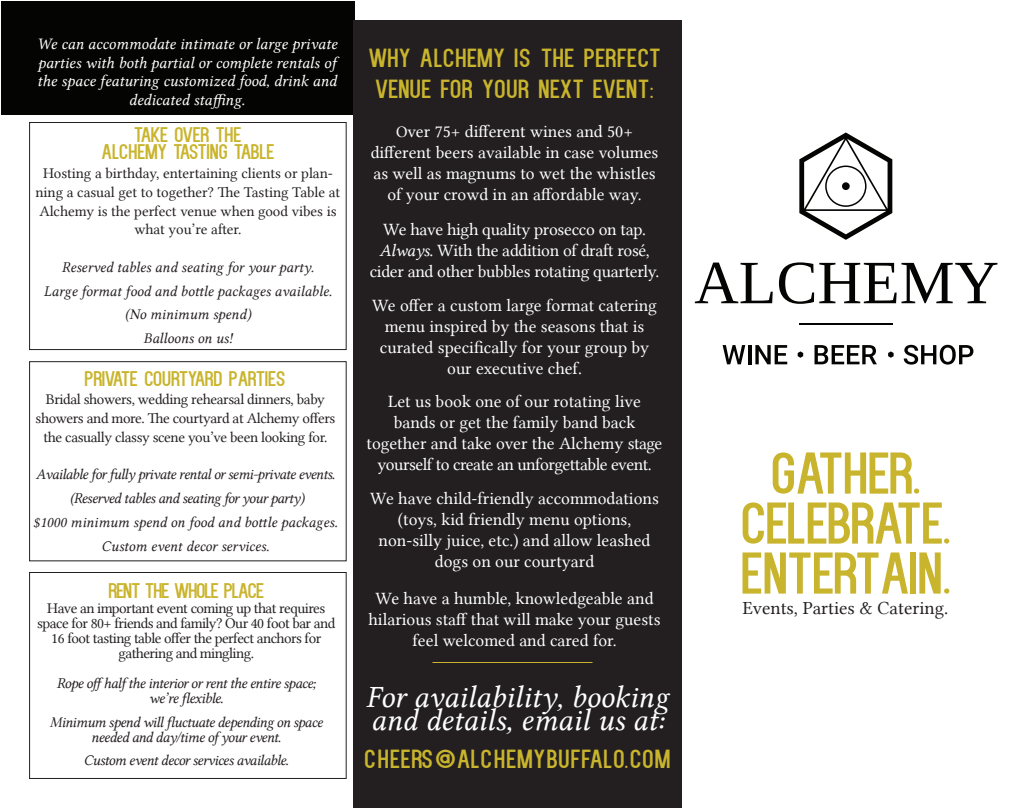
<style>
.page{position:relative;width:1035px;height:810px;background:#fff}
.page>*{position:absolute;margin:0;border:0;box-sizing:border-box;transform-origin:0 0}
.t1{font:58.75px/50px "Kenzo";color:#c9b42d;text-align:center}
.t2{font:31.25px/23.8px "Lin Libertine I";color:#fff}
.t3{font:26.25px/31.5px "Kenzo";letter-spacing:.025em;color:#c9b42d}
.t4{font:21.25px/17.5px "Kenzo";letter-spacing:-.02em;color:#c9b42d;text-align:center}
.t5{font:21.25px "Kenzo";letter-spacing:-.035em;color:#cab42d}
.t6{font:18.75px "Lin Libertine";color:#231f20}
.t7{font:17.5px/21px "Lin Libertine";color:#fff;text-align:center}
.t8{font:16.25px/18.8px "Lin Libertine I";color:#fff;text-align:center}
.t9{font:15px/23.8px "Lin Libertine I";letter-spacing:-.035em;color:#231f20;text-align:center}
.t10{font:15px/15px "Lin Libertine";letter-spacing:-.025em;color:#231f20;text-align:center}
.t11{font:15px/18.8px "Lin Libertine";letter-spacing:-.005em;color:#231f20;text-align:center}
.t12{font:15px/23.8px "Lin Libertine I";color:#231f20;text-align:center}
.s1{font-size:16.25px}
.s2{font-family:"Lin Libertine I"}
</style>
<div class="page">
<svg style="left:904px;top:345px;width:69px;height:20px"></svg>
<svg style="left:888px;top:351px;width:6px;height:7px"></svg>
<svg style="left:815px;top:345px;width:62px;height:19px"></svg>
<svg style="left:798px;top:351px;width:5px;height:7px"></svg>
<svg style="left:723px;top:345px;width:22px;height:19px"></svg>
<hr style="left:748px;top:345px;width:3px;height:19px;background:#040503">
<svg style="left:755px;top:345px;width:32px;height:19px"></svg>
<hr style="left:799px;top:323px;width:94px;height:2px;background:#040503">
<svg style="left:695px;top:263px;width:78px;height:40px"></svg>
<svg style="left:779px;top:262px;width:218px;height:42px"></svg>
<svg style="left:799px;top:133px;width:93px;height:107px"></svg>
<div style="left:1px;top:1px;width:353px;height:114px;background:#040503"></div>
<div style="left:29px;top:122px;width:317px;height:228px;border:1px solid #231f20"></div>
<div style="left:29px;top:361px;width:317px;height:200px;border:1px solid #231f20"></div>
<div style="left:29px;top:572px;width:317px;height:207px;border:1px solid #231f20"></div>
<div style="left:353px;top:20px;width:328px;height:788px;background:#231f20"></div>
<hr style="left:432px;top:662px;width:161px;height:1px;background:#cab42d">
<p class="t8" style="left:37px;top:35px;width:302px">We can accommodate intimate or large private parties with both partial or complete rentals of the space featuring customized food, drink and dedicated staffing.</p>
<p class="t4" style="left:101px;top:126px;width:175px">TAKE OVER THE<br>ALCHEMY TASTING TABLE</p>
<p class="t11" style="left:36px;top:164px;width:306px">Hosting a birthday, entertaining clients or plan&shy;ning a casual get to together? The Tasting Table at Alchemy is the perfect venue when good vibes is what you’re after.</p>
<p class="t12" style="left:44px;top:256px;width:290px">Reserved tables and seating for your party.<br>Large format food and bottle packages available. (No minimum spend)<br>Balloons on us!</p>
<p class="t4" style="left:84px;top:370px;width:203px">PRIVATE COURTYARD PARTIES</p>
<p class="t10" style="left:36px;top:390px;width:301px;line-height:18.8px">Bridal showers, wedding rehearsal dinners, baby showers and more. The courtyard at Alchemy offers the casually classy scene you’ve been looking for.</p>
<p class="t9" style="left:33px;top:463px;width:306px">Available for fully private rental or semi-private events. (Reserved tables and seating for your party)<br>$1000 minimum spend on food and bottle packages.<br>Custom event decor services.</p>
<p class="t5" style="left:108px;top:578px;width:157px">RENT THE WHOLE PLACE</p>
<p class="t10" style="left:37px;top:600px;width:300px">Have an important event coming up that requires space for 80+ friends and family? Our 40 foot bar and 16 foot tasting table offer the perfect anchors for gathering and mingling.</p>
<p class="t9" style="left:57px;top:676px;width:261px;line-height:15px">Rope offhalf the interior or rent the entire space; we’re flexible.</p>
<p class="t9" style="left:50px;top:715px;width:274px;line-height:15px">Minimum spend will fluctuate depending on space needed and day/time of your event.</p>
<p class="t9" style="left:84px;top:749px;width:207px">Custom event decor services available.</p>
<h3 class="t3" style="left:368px;top:42px;width:294px">WHY ALCHEMY IS THE PERFECT<br>VENUE FOR YOUR NEXT EVENT:</h3>
<p class="t7" style="left:371px;top:121px;width:289px"><span class="s1">O</span>ver 75+ different wines and 50+ different beers available in case volumes as well as magnums to wet the whistles of your crowd in an affordable way.</p>
<p class="t7" style="left:370px;top:219px;width:291px">We have high quality prosecco on tap.<br><span class="s2">Always</span>. With the addition of draft rosé, cider and other bubbles rotating quarterly.</p>
<p class="t7" style="left:372px;top:294px;width:286px">We offer a custom large format catering menu inspired by the seasons that is curated specifically for your group by our executive chef.</p>
<p class="t7" style="left:367px;top:391px;width:297px">Let us book one of our rotating live bands or get the family band back together and take over the Alchemy stage yourself to create an unforgettable event.</p>
<p class="t7" style="left:370px;top:487px;width:290px">We have child-friendly accommodations (toys, kid friendly menu options, non-silly juice, etc.) and allow leashed dogs on our courtyard</p>
<p class="t7" style="left:369px;top:588px;width:294px">We have a humble, knowledgeable and hilarious staff that will make your guests feel welcomed and cared for.</p>
<h2 class="t2" style="left:366px;top:686px;width:304px">For availability, booking and details, email us at:</h2>
<h3 class="t3" style="left:365px;top:743px;width:307px">CHEERS@ALCHEMYBUFFALO.COM</h3>
<h1 class="t1" style="left:741px;top:448px;width:212px">GATHER.<br>CELEBRATE.<br>ENTERTAIN.</h1>
<p class="t6" style="left:743px;top:598px;width:207px">Events, Parties &amp; Catering.</p>
</div>
